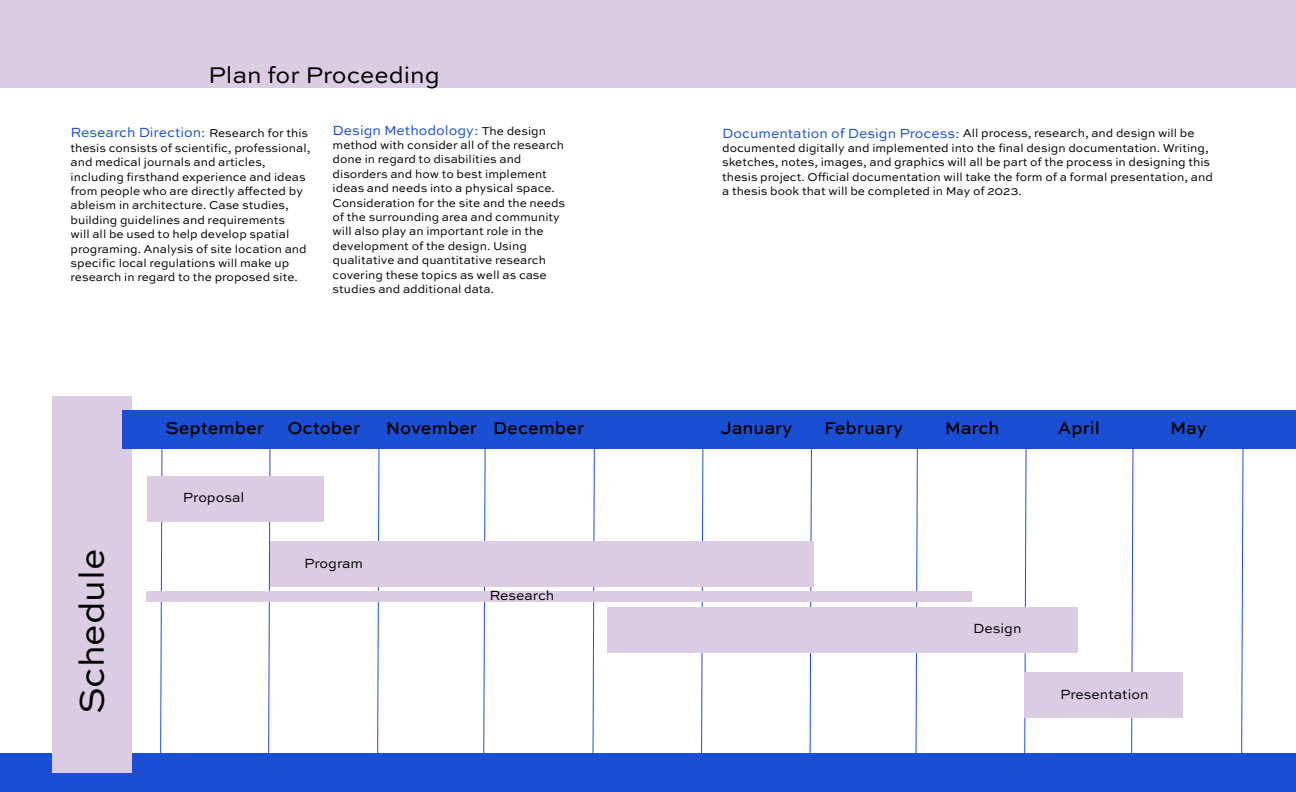
<style>
.page{position:relative;width:1296px;height:792px;background:#fff}
.page>*{position:absolute;margin:0;border:0;box-sizing:border-box;transform-origin:0 0}
.t1{font:36px "Sweet Sans Pro";color:#000}
.t2{font:24px "Sweet Sans Pro";color:#000}
.t3{font:500 18px "Sweet Sans Pro";color:#000}
.t4{font:14px "Sweet Sans Pro";color:#1b4fd3}
.t5{font:14px "Sweet Sans Pro";color:#000}
.t6{font:12px/14.4px "Sweet Sans Pro";color:#000}
.s1{font-size:12px;color:#000}
.s2{font-size:14px;color:#1b4fd3}
</style>
<div class="page">
<div style="left:0;top:753px;width:1296px;height:39px;background:#1b4fd3"></div>
<div style="left:0;top:0;width:1296px;height:87px;background:#dbcce4"></div>
<div style="left:52px;top:396px;width:80px;height:377px;background:#dbcce4"></div>
<div style="left:122px;top:410px;width:1174px;height:39px;background:#1b4fd3"></div>
<svg style="left:701px;top:449px;width:3px;height:304px"></svg>
<svg style="left:809px;top:449px;width:4px;height:304px"></svg>
<svg style="left:915px;top:449px;width:3px;height:304px"></svg>
<svg style="left:592px;top:449px;width:3px;height:304px"></svg>
<svg style="left:160px;top:449px;width:3px;height:304px"></svg>
<svg style="left:1241px;top:449px;width:3px;height:304px"></svg>
<svg style="left:1131px;top:449px;width:3px;height:304px"></svg>
<svg style="left:1024px;top:449px;width:3px;height:304px"></svg>
<svg style="left:268px;top:449px;width:3px;height:304px"></svg>
<svg style="left:483px;top:449px;width:3px;height:304px"></svg>
<svg style="left:377px;top:449px;width:3px;height:304px"></svg>
<div style="left:147px;top:476px;width:176px;height:45px;background:#dbcce4"></div>
<div style="left:270px;top:541px;width:543px;height:46px;background:#dbcce4"></div>
<div style="left:1024px;top:672px;width:158px;height:46px;background:#dbcce4"></div>
<div style="left:607px;top:607px;width:471px;height:45px;background:#dbcce4"></div>
<div style="left:147px;top:591px;width:825px;height:11px;background:#dbcce4"></div>
<h2 class="t2" style="left:208px;top:58px;width:233px">Plan for Proceeding</h2>
<p class="t4" style="left:71px;top:123px;width:239px">Research Direction: <span class="s1">Research for this</span></p>
<p class="t6" style="left:71px;top:140px;width:241px">thesis consists of scientific, professional, and medical journals and articles, including firsthand experience and ideas from people who are directly affected by ableism in architecture. Case studies, building guidelines and requirements<br>will all be used to help develop spatial programing. Analysis of site location and specific local regulations will make up research in regard to the proposed site.</p>
<p class="t4" style="left:333px;top:120px;width:215px">Design Methodology: <span class="s1">The design</span></p>
<p class="t6" style="left:333px;top:137px;width:234px">method with consider all of the research done in regard to disabilities and disorders and how to best implement ideas and needs into a physical space.<br>Consideration for the site and the needs of the surrounding area and community will also play an important role in the development of the design. Using qualitative and quantitative research covering these topics as well as case studies and additional data.</p>
<p class="t6" style="left:722px;top:126px;width:492px"><span class="s2">Documentation of Design Process:</span> All process, research, and design will be documented digitally and implemented into the final design documentation. Writing, sketches, notes, images, and graphics will all be part of the process in designing this thesis project. Official documentation will take the form of a formal presentation, and a thesis book that will be completed in May of 2023.</p>
<h3 class="t3" style="left:165px;top:415px;width:100px">September</h3>
<h3 class="t3" style="left:287px;top:415px;width:74px">October</h3>
<h3 class="t3" style="left:386px;top:415px;width:200px">November December</h3>
<h3 class="t3" style="left:720px;top:415px;width:74px">January</h3>
<h3 class="t3" style="left:824px;top:415px;width:80px">February</h3>
<h3 class="t3" style="left:945px;top:415px;width:56px">March</h3>
<h3 class="t3" style="left:1058px;top:415px;width:44px">April</h3>
<h3 class="t3" style="left:1170px;top:415px;width:38px">May</h3>
<h1 class="t1" style="left:66px;top:714px;width:167px;rotate:-90deg">Schedule</h1>
<p class="t5" style="left:183px;top:488px;width:63px">Proposal</p>
<p class="t5" style="left:304px;top:553px;width:61px">Program</p>
<p class="t5" style="left:489px;top:585px;width:66px">Research</p>
<p class="t5" style="left:973px;top:619px;width:50px">Design</p>
<p class="t5" style="left:1060px;top:684px;width:90px">Presentation</p>
</div>
